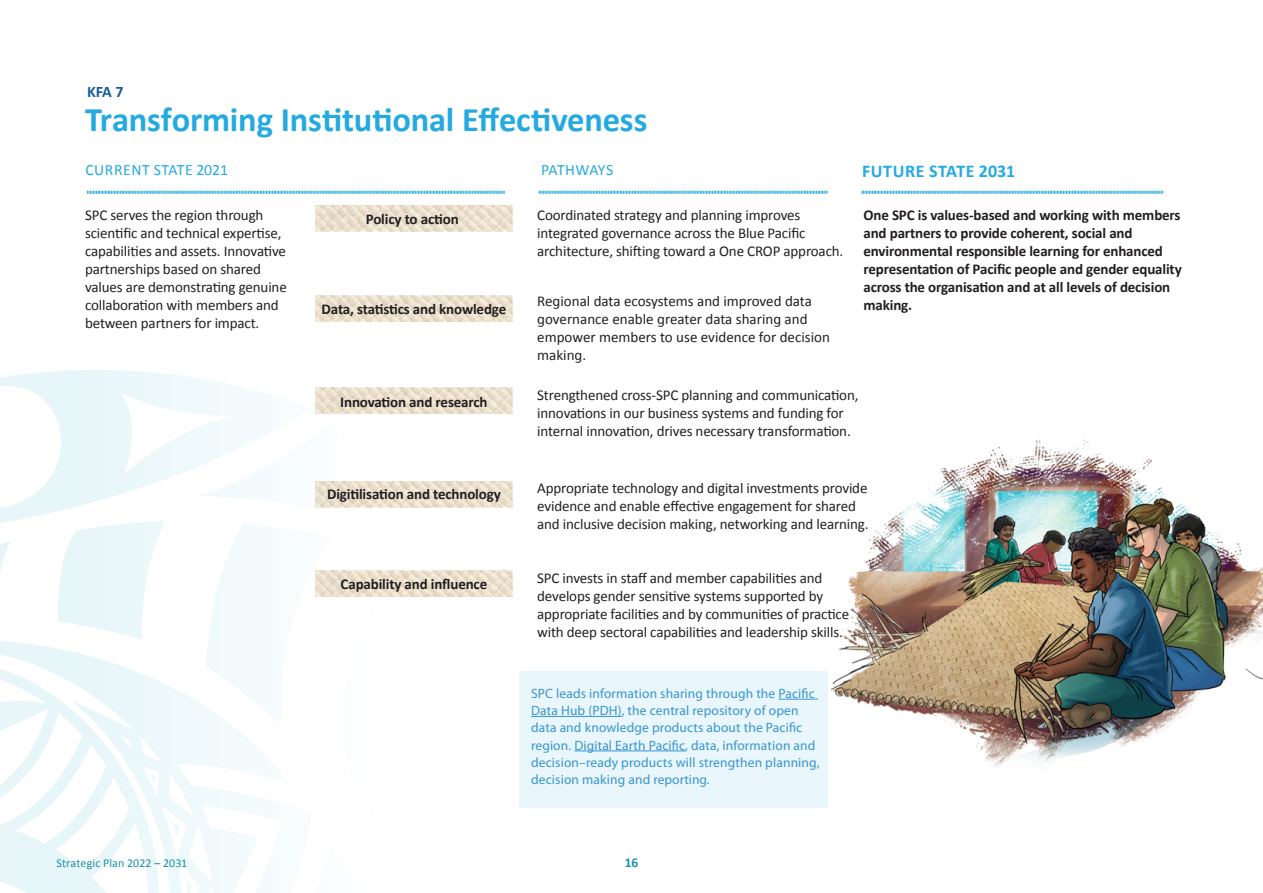
<style>
.page{position:relative;width:1263px;height:893px;background:#fff}
.page>*{position:absolute;margin:0;border:0;box-sizing:border-box;transform-origin:0 0}
.HEAD_1{font:700 34.5px "Calibri";letter-spacing:-.005em;color:#24aae1}
.BODY_1{font:700 18px "Calibri";letter-spacing:.03em;color:#24aae1}
.BODY_1-2{font:700 16.05px "Calibri";color:#175d9e}
.BODY_1-3{font:15.75px "Calibri";letter-spacing:.025em;color:#24aae1}
.BODY_1-4{font:15.75px "Calibri";letter-spacing:-.01em;color:#24aae1}
.BODY_1-5{font:15px/18px "Calibri";letter-spacing:-.01em;color:#231f20}
.BODY_1-6{font:700 15px/18px "Calibri";letter-spacing:-.01em;color:#231f20}
.BODY_1-7{font:13.5px/17.2px "Myriad Pro";letter-spacing:.01em;color:#3a93d0}
.t1{font:700 13.5px "Calibri";color:#1b8faa}
.t2{font:12px "Calibri";letter-spacing:.01em;color:#1b8faa}
</style>
<div class="page">
<div style="left:59px;top:566px;width:90px;height:22px;background:#e9f7fa"></div>
<svg style="left:218px;top:568px;width:98px;height:20px"></svg>
<svg style="left:224px;top:481px;width:278px;height:87px"></svg>
<svg style="left:0;top:370px;width:311px;height:196px"></svg>
<svg style="left:0;top:588px;width:316px;height:305px"></svg>
<svg style="left:186px;top:879px;width:6px;height:14px"></svg>
<svg style="left:171px;top:820px;width:8px;height:18px"></svg>
<svg style="left:151px;top:774px;width:4px;height:9px"></svg>
<div style="left:519px;top:672px;width:308px;height:136px;background:#e9f6fc"></div>
<svg style="left:861px;top:190px;width:302px;height:4px"></svg>
<svg style="left:539px;top:191px;width:289px;height:3px"></svg>
<svg style="left:87px;top:190px;width:418px;height:4px;background:#91d4ef"></svg>
<img style="left:831px;top:439px;width:432px;height:328px">
<img style="left:316px;top:205px;width:196px;height:26px">
<img style="left:316px;top:296px;width:196px;height:25px">
<img style="left:316px;top:388px;width:196px;height:26px">
<img style="left:316px;top:481px;width:196px;height:26px">
<img style="left:316px;top:571px;width:196px;height:26px">
<p class="BODY_1-2" style="left:87px;top:82px;width:38px">KFA 7</p>
<p class="HEAD_1" style="left:85px;top:97px;width:564px">Transforming Institutional Effectiveness</p>
<p class="BODY_1-3" style="left:85px;top:160px;width:144px">CURRENT STATE 2021</p>
<p class="BODY_1-4" style="left:541px;top:160px;width:74px">PATHWAYS</p>
<p class="BODY_1" style="left:862px;top:159px;width:155px">FUTURE STATE 2031</p>
<p class="BODY_1-5" style="left:85px;top:206px;width:203px">SPC serves the region through scientific and technical expertise, capabilities and assets. Innovative partnerships based on shared values are demonstrating genuine collaboration with members and between partners for impact.</p>
<p class="BODY_1-6" style="left:366px;top:210px;width:94px">Policy to action</p>
<p class="BODY_1-6" style="left:322px;top:300px;width:186px">Data, statistics and knowledge</p>
<p class="BODY_1-6" style="left:340px;top:393px;width:149px">Innovation and research</p>
<p class="BODY_1-6" style="left:327px;top:485px;width:175px">Digitilisation and technology</p>
<p class="BODY_1-6" style="left:341px;top:575px;width:148px">Capability and influence</p>
<p class="BODY_1-5" style="left:537px;top:206px;width:308px">Coordinated strategy and planning improves integrated governance across the Blue Pacific architecture, shifting toward a One CROP approach.</p>
<p class="BODY_1-5" style="left:537px;top:292px;width:294px">Regional data ecosystems and improved data governance enable greater data sharing and empower members to use evidence for decision making.</p>
<p class="BODY_1-5" style="left:537px;top:386px;width:323px">Strengthened cross-SPC planning and communication, innovations in our business systems and funding for internal innovation, drives necessary transformation.</p>
<p class="BODY_1-6" style="left:863px;top:206px;width:320px">One SPC is values-based and working with members and partners to provide coherent, social and environmental responsible learning for enhanced representation of Pacific people and gender equality across the organisation and at all levels of decision making.</p>
<p class="BODY_1-5" style="left:537px;top:479px;width:333px">Appropriate technology and digital investments provide evidence and enable effective engagement for shared and inclusive decision making, networking and learning.</p>
<p class="BODY_1-5" style="left:537px;top:569px;width:314px">SPC invests in staff and member capabilities and develops gender sensitive systems supported by appropriate facilities and by communities of practice with deep sectoral capabilities and leadership skills.</p>
<p class="BODY_1-7" style="left:531px;top:684px;width:290px">SPC leads information sharing through the Pacific Data Hub (PDH), the central repository of open data and knowledge products about the Pacific region. Digital Earth Pacific, data, information and decision–ready products will strengthen planning, decision making and reporting.</p>
<p class="t2" style="left:57px;top:855px;width:132px">Strategic Plan 2022 – 2031</p>
<p class="t1" style="left:625px;top:854px;width:15px">16</p>
</div>
